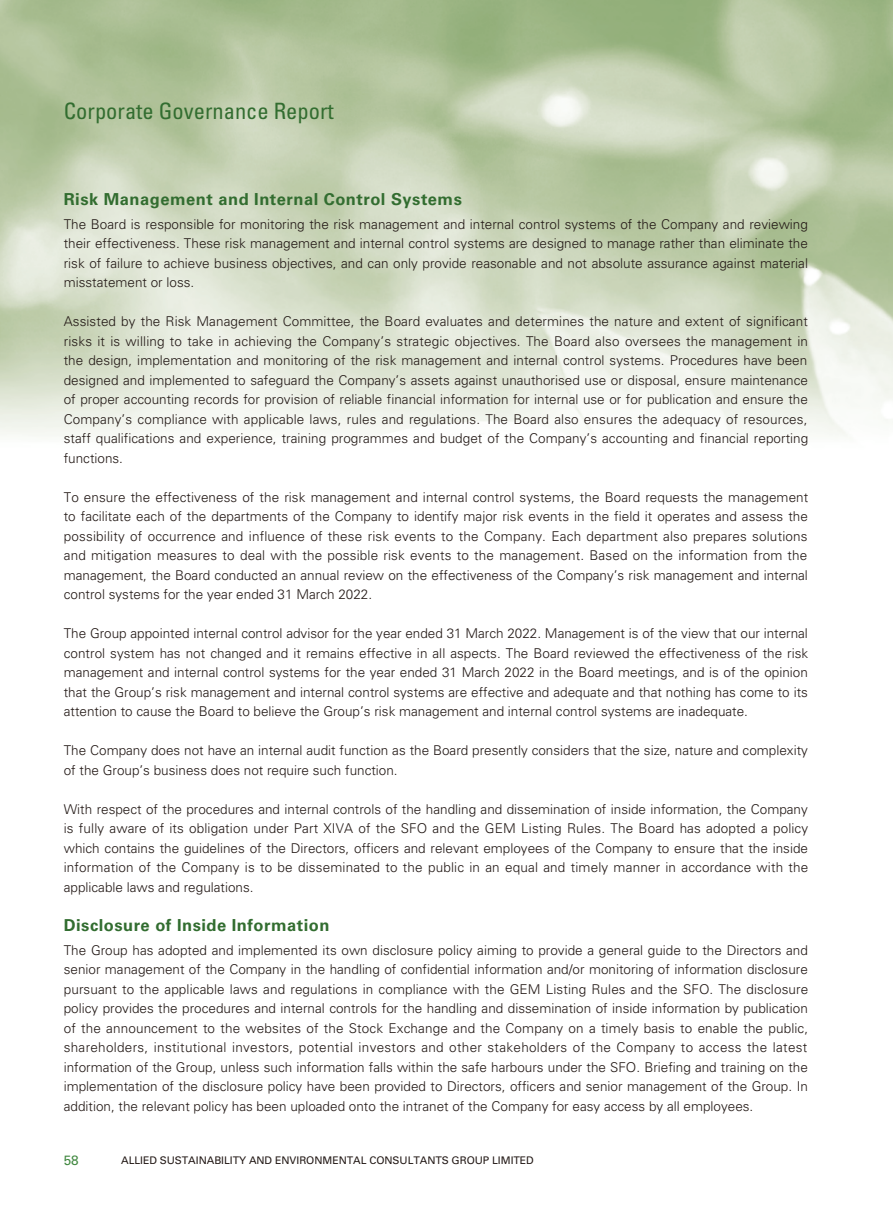
<style>
.page{position:relative;width:893px;height:1212px;background:#fff}
.page>*{position:absolute;margin:0;border:0;box-sizing:border-box;transform-origin:0 0}
.t1{font:condensed 22.5px "Univers LT Std";color:#326d30}
.t2{font:700 16.5px "Univers LT Std";letter-spacing:.03em;color:#326d30}
.t3{font:300 13.5px/19.5px "Univers LT Std";color:#231916;text-align:justify}
.t4{font:13.5px "Univers LT Std";color:#418840}
.t5{font:10.5px "Univers LT Std";letter-spacing:-.005em;color:#231916}
</style>
<div class="page">
<h1 class="t1" style="left:64px;top:96px;width:271px">Corporate Governance Report</h1>
<p class="t2" style="left:64px;top:190px;width:400px">Risk Management and Internal Control Systems</p>
<p class="t3" style="left:64px;top:214px;width:746px">The Board is responsible for monitoring the risk management and internal control systems of the Company and reviewing their effectiveness. These risk management and internal control systems are designed to manage rather than eliminate the risk of failure to achieve business objectives, and can only provide reasonable and not absolute assurance against material misstatement or loss.</p>
<p class="t3" style="left:64px;top:312px;width:746px">Assisted by the Risk Management Committee, the Board evaluates and determines the nature and extent of significant risks it is willing to take in achieving the Company’s strategic objectives. The Board also oversees the management in the design, implementation and monitoring of the risk management and internal control systems. Procedures have been designed and implemented to safeguard the Company’s assets against unauthorised use or disposal, ensure maintenance of proper accounting records for provision of reliable financial information for internal use or for publication and ensure the Company’s compliance with applicable laws, rules and regulations. The Board also ensures the adequacy of resources, staff qualifications and experience, training programmes and budget of the Company’s accounting and financial reporting functions.</p>
<p class="t3" style="left:64px;top:487px;width:746px">To ensure the effectiveness of the risk management and internal control systems, the Board requests the management to facilitate each of the departments of the Company to identify major risk events in the field it operates and assess the possibility of occurrence and influence of these risk events to the Company. Each department also prepares solutions and mitigation measures to deal with the possible risk events to the management. Based on the information from the management, the Board conducted an annual review on the effectiveness of the Company’s risk management and internal control systems for the year ended 31 March 2022.</p>
<p class="t3" style="left:64px;top:624px;width:746px">The Group appointed internal control advisor for the year ended 31 March 2022. Management is of the view that our internal control system has not changed and it remains effective in all aspects. The Board reviewed the effectiveness of the risk management and internal control systems for the year ended 31 March 2022 in the Board meetings, and is of the opinion that the Group’s risk management and internal control systems are effective and adequate and that nothing has come to its attention to cause the Board to believe the Group’s risk management and internal control systems are inadequate.</p>
<p class="t3" style="left:64px;top:741px;width:746px">The Company does not have an internal audit function as the Board presently considers that the size, nature and complexity of the Group’s business does not require such function.</p>
<p class="t3" style="left:64px;top:799px;width:746px">With respect of the procedures and internal controls of the handling and dissemination of inside information, the Company is fully aware of its obligation under Part XIVA of the SFO and the GEM Listing Rules. The Board has adopted a policy which contains the guidelines of the Directors, officers and relevant employees of the Company to ensure that the inside information of the Company is to be disseminated to the public in an equal and timely manner in accordance with the applicable laws and regulations.</p>
<p class="t2" style="left:64px;top:915px;width:267px">Disclosure of Inside Information</p>
<p class="t3" style="left:64px;top:940px;width:746px">The Group has adopted and implemented its own disclosure policy aiming to provide a general guide to the Directors and senior management of the Company in the handling of confidential information and/or monitoring of information disclosure pursuant to the applicable laws and regulations in compliance with the GEM Listing Rules and the SFO. The disclosure policy provides the procedures and internal controls for the handling and dissemination of inside information by publication of the announcement to the websites of the Stock Exchange and the Company on a timely basis to enable the public, shareholders, institutional investors, potential investors and other stakeholders of the Company to access the latest information of the Group, unless such information falls within the safe harbours under the SFO. Briefing and training on the implementation of the disclosure policy have been provided to Directors, officers and senior management of the Group. In addition, the relevant policy has been uploaded onto the intranet of the Company for easy access by all employees.</p>
<p class="t4" style="left:64px;top:1152px;width:17px">58</p>
<p class="t5" style="left:121px;top:1154px;width:414px">ALLIED SUSTAINABILITY AND ENVIRONMENTAL CONSULTANTS GROUP LIMITED</p>
</div>
